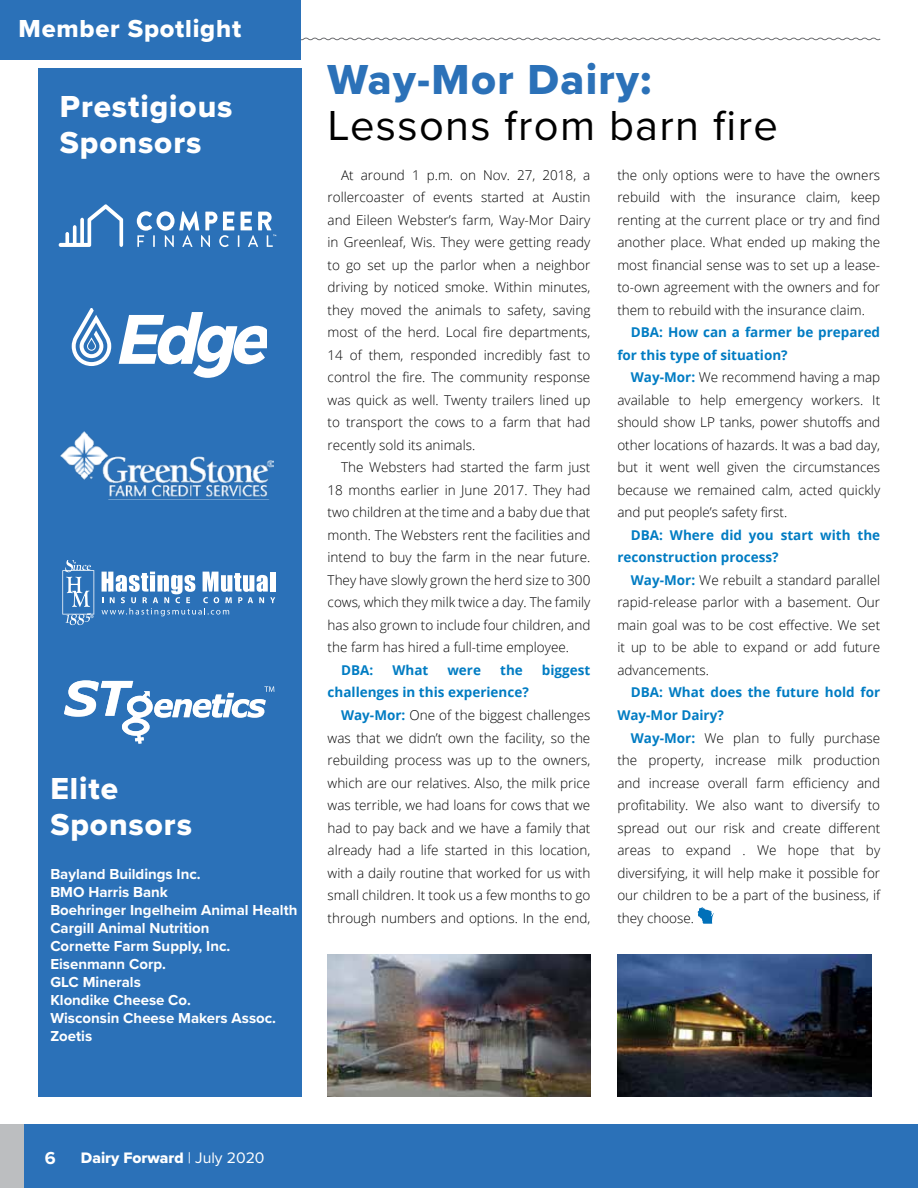
<style>
.page{position:relative;width:918px;height:1188px;background:#fff}
.page>*{position:absolute;margin:0;border:0;box-sizing:border-box;transform-origin:0 0}
.t1{font:43.5px "Proxima Nova";letter-spacing:.03em;color:#000}
.t2{font:43.5px "Proxima Nova Extrabld";letter-spacing:.03em;color:#2b71b8}
.t3{font:31.5px/36px "Proxima Nova Extrabld";letter-spacing:.03em;color:#fff}
.t4{font:25.5px "Proxima Nova Extrabld";letter-spacing:.03em;color:#fff}
.t5{font:700 18px "Proxima Nova";color:#fff}
.t6{font:15.75px "Proxima Nova Extrabld";color:#fff}
.t7{font:700 15px/18px "Proxima Nova";color:#fff}
.t8{font:300 13.5px/22.5px "Open Sans";color:#000;text-align:justify}
.t9{font:700 13.5px/22.5px "Open Sans";color:#007cc3}
.s1{font-weight:700;color:#007cc3}
.s2{font-family:"Proxima Nova"}
</style>
<div class="page">
<svg style="left:301px;top:37px;width:580px;height:4px"></svg>
<div style="left:0;top:1124px;width:918px;height:64px;background:#2b71b8"></div>
<div style="left:0;top:1124px;width:24px;height:64px;background:#bcbec0"></div>
<svg style="left:697px;top:907px;width:17px;height:17px"></svg>
<div style="left:0;top:0;width:300px;height:59px;background:#2b71b8"></div>
<div style="left:19px;top:17px;width:282px;height:39px;background:#2b71b8"></div>
<div style="left:38px;top:68px;width:264px;height:1028px;background:#2b71b8"></div>
<svg style="left:72px;top:308px;width:39px;height:58px"></svg>
<svg style="left:119px;top:312px;width:147px;height:66px"></svg>
<svg style="left:59px;top:204px;width:64px;height:43px"></svg>
<svg style="left:137px;top:211px;width:139px;height:36px"></svg>
<svg style="left:64px;top:680px;width:210px;height:64px"></svg>
<svg style="left:102px;top:572px;width:173px;height:44px"></svg>
<svg style="left:62px;top:560px;width:32px;height:65px"></svg>
<img style="left:61px;top:432px;width:212px;height:68px">
<img style="left:328px;top:954px;width:262px;height:142px">
<img style="left:617px;top:954px;width:255px;height:142px">
<h3 class="t4" style="left:19px;top:10px;width:224px">Member Spotlight</h3>
<h2 class="t3" style="left:60px;top:88px;width:174px">Prestigious<br>Sponsors</h2>
<h2 class="t3" style="left:50px;top:770px;width:143px">Elite<br>Sponsors</h2>
<p class="t7" style="left:50px;top:864px;width:249px">Bayland Buildings Inc.<br>BMO Harris Bank<br>Boehringer Ingelheim Animal Health<br>Cargill Animal Nutrition<br>Cornette Farm Supply, Inc.<br>Eisenmann Corp.<br>GLC Minerals<br>Klondike Cheese Co.<br>Wisconsin Cheese Makers Assoc.<br>Zoetis</p>
<h1 class="t2" style="left:328px;top:47px;width:325px">Way-Mor Dairy:</h1>
<h1 class="t1" style="left:328px;top:93px;width:452px">Lessons from barn fire</h1>
<p class="t8" style="left:617px;top:163px;width:264px">the only options were to have the owners rebuild with the insurance claim, keep renting at the current place or try and find another place. What ended up making the most financial sense was to set up a lease&shy;to-own agreement with the owners and for them to rebuild with the insurance claim.</p>
<p class="t9" style="left:617px;top:321px;width:264px;text-indent:14px">DBA: How can a farmer be prepared for this type of situation?</p>
<p class="t8" style="left:617px;top:366px;width:264px;text-indent:14px"><span class="s1">Way-Mor:</span> We recommend having a map available to help emergency workers. It should show LP tanks, power shutoffs and other locations of hazards. It was a bad day, but it went well given the circumstances because we remained calm, acted quickly and put people’s safety first.</p>
<p class="t9" style="left:617px;top:523px;width:264px;text-indent:14px">DBA: Where did you start with the reconstruction process?</p>
<p class="t8" style="left:617px;top:568px;width:264px;text-indent:14px"><span class="s1">Way-Mor:</span> We rebuilt a standard parallel rapid-release parlor with a basement. Our main goal was to be cost effective. We set it up to be able to expand or add future advancements.</p>
<p class="t9" style="left:617px;top:681px;width:264px;text-indent:14px">DBA: What does the future hold for<br>Way-Mor Dairy?</p>
<p class="t8" style="left:617px;top:726px;width:264px;text-indent:14px"><span class="s1">Way-Mor:</span> We plan to fully purchase the property, increase milk production and increase overall farm efficiency and profitability. We also want to diversify to spread out our risk and create different areas to expand . We hope that by diversifying, it will help make it possible for our children to be a part of the business, if they choose.</p>
<p class="t8" style="left:328px;top:163px;width:264px;text-indent:14px">At around 1 p.m. on Nov. 27, 2018, a rollercoaster of events started at Austin and Eileen Webster’s farm, Way-Mor Dairy in Greenleaf, Wis. They were getting ready to go set up the parlor when a neighbor driving by noticed smoke. Within minutes, they moved the animals to safety, saving most of the herd. Local fire departments, 14 of them, responded incredibly fast to control the fire. The community response was quick as well. Twenty trailers lined up to transport the cows to a farm that had recently sold its animals.</p>
<p class="t8" style="left:328px;top:456px;width:264px;text-indent:14px">The Websters had started the farm just 18 months earlier in June 2017. They had two children at the time and a baby due that month. The Websters rent the facilities and intend to buy the farm in the near future.<br>They have slowly grown the herd size to 300 cows, which they milk twice a day. The family has also grown to include four children, and the farm has hired a full-time employee.</p>
<p class="t9" style="left:341px;top:659px;width:34px">DBA:</p>
<p class="t9" style="left:392px;top:659px;width:37px">What</p>
<p class="t9" style="left:447px;top:659px;width:35px">were</p>
<p class="t9" style="left:500px;top:659px;width:24px">the</p>
<p class="t9" style="left:542px;top:659px;width:50px">biggest</p>
<p class="t9" style="left:328px;top:681px;width:203px">challenges in this experience?</p>
<p class="t8" style="left:341px;top:703px;width:251px"><span class="s1">Way-Mor:</span> One of the biggest challenges</p>
<p class="t8" style="left:328px;top:726px;width:264px">was that we didn’t own the facility, so the</p>
<p class="t8" style="left:328px;top:748px;width:264px">rebuilding process was up to the owners,</p>
<p class="t8" style="left:328px;top:771px;width:264px">which are our relatives. Also, the milk price</p>
<p class="t8" style="left:328px;top:794px;width:264px">was terrible, we had loans for cows that we</p>
<p class="t8" style="left:328px;top:816px;width:264px">had to pay back and we have a family that</p>
<p class="t8" style="left:328px;top:839px;width:264px">already had a life started in this location,</p>
<p class="t8" style="left:328px;top:861px;width:264px">with a daily routine that worked for us with</p>
<p class="t8" style="left:328px;top:884px;width:264px">small children. It took us a few months to go</p>
<p class="t8" style="left:328px;top:906px;width:264px">through numbers and options. In the end,</p>
<h3 class="t5" style="left:45px;top:1144px;width:12px">6</h3>
<p class="t6" style="left:81px;top:1146px;width:185px">Dairy Forward <span class="s2">| July 2020</span></p>
</div>
